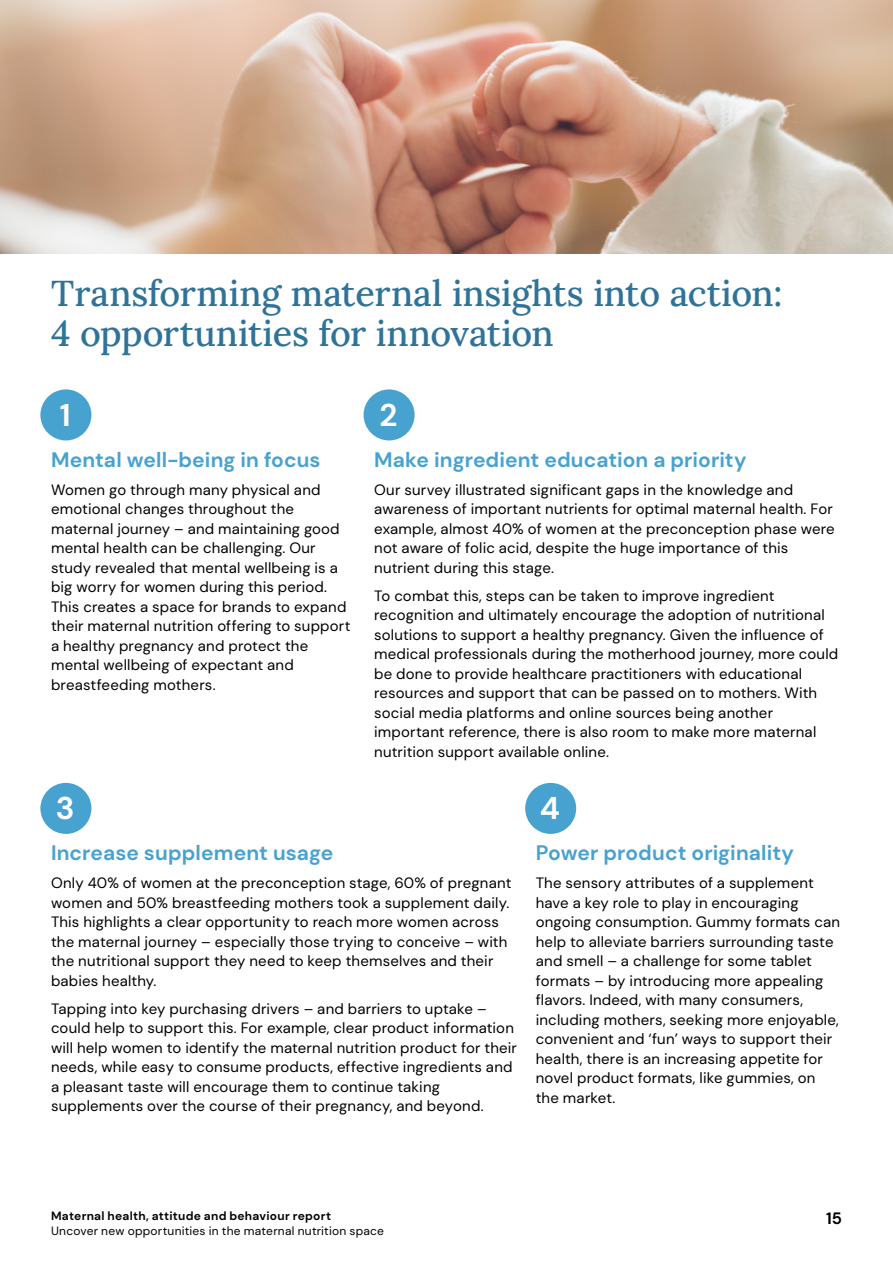
<style>
.page{position:relative;width:893px;height:1263px;background:#fff}
.page>*{position:absolute;margin:0;border:0;box-sizing:border-box;transform-origin:0 0}
.t1{font:500 36px/40.5px "Lora";letter-spacing:-.005em;color:#307398}
.t2{font:700 31.5px "DM Sans";color:#fff}
.t3{font:700 21px "DM Sans";letter-spacing:.005em;color:#48a2d0}
.t4{font:700 16.5px "DM Sans";color:#000}
.t5{font:15px/19.5px "DM Sans";letter-spacing:.01em;color:#000}
.t6{font:12px "DM Sans";letter-spacing:.02em;color:#000}
.t7{font:700 12px "DM Sans";letter-spacing:.025em;color:#000}
</style>
<div class="page">
<img style="left:0;top:0;width:893px;height:253px">
<div style="left:364px;top:389px;width:51px;height:51px;background:#48a2d0;border-radius:50%"></div>
<div style="left:40px;top:389px;width:51px;height:51px;background:#48a2d0;border-radius:50%"></div>
<div style="left:40px;top:783px;width:51px;height:51px;background:#48a2d0;border-radius:50%"></div>
<div style="left:525px;top:783px;width:51px;height:51px;background:#48a2d0;border-radius:50%"></div>
<h1 class="t1" style="left:51px;top:270px;width:733px">Transforming maternal insights into action:<br>4 opportunities for innovation</h1>
<h2 class="t2" style="left:60px;top:395px;width:12px">1</h2>
<h2 class="t2" style="left:379px;top:395px;width:19px">2</h2>
<h3 class="t3" style="left:51px;top:446px;width:271px">Mental well-being in focus</h3>
<p class="t5" style="left:51px;top:480px;width:301px">Women go through many physical and emotional changes throughout the maternal journey – and maintaining good mental health can be challenging. Our study revealed that mental wellbeing is a big worry for women during this period.<br>This creates a space for brands to expand their maternal nutrition offering to support a healthy pregnancy and protect the mental wellbeing of expectant and breastfeeding mothers.</p>
<h3 class="t3" style="left:374px;top:446px;width:374px">Make ingredient education a priority</h3>
<p class="t5" style="left:374px;top:480px;width:462px">Our survey illustrated significant gaps in the knowledge and awareness of important nutrients for optimal maternal health. For example, almost 40% of women at the preconception phase were not aware of folic acid, despite the huge importance of this nutrient during this stage.</p>
<p class="t5" style="left:374px;top:586px;width:466px">To combat this, steps can be taken to improve ingredient recognition and ultimately encourage the adoption of nutritional solutions to support a healthy pregnancy. Given the influence of medical professionals during the motherhood journey, more could be done to provide healthcare practitioners with educational resources and support that can be passed on to mothers. With social media platforms and online sources being another important reference, there is also room to make more maternal nutrition support available online.</p>
<h2 class="t2" style="left:56px;top:789px;width:20px">3</h2>
<h2 class="t2" style="left:540px;top:789px;width:22px">4</h2>
<h3 class="t3" style="left:51px;top:840px;width:284px">Increase supplement usage</h3>
<p class="t5" style="left:51px;top:873px;width:462px">Only 40% of women at the preconception stage, 60% of pregnant women and 50% breastfeeding mothers took a supplement daily.<br>This highlights a clear opportunity to reach more women across the maternal journey – especially those trying to conceive – with the nutritional support they need to keep themselves and their babies healthy.</p>
<p class="t5" style="left:51px;top:999px;width:467px">Tapping into key purchasing drivers – and barriers to uptake – could help to support this. For example, clear product information will help women to identify the maternal nutrition product for their needs, while easy to consume products, effective ingredients and a pleasant taste will encourage them to continue taking supplements over the course of their pregnancy, and beyond.</p>
<h3 class="t3" style="left:536px;top:840px;width:260px">Power product originality</h3>
<p class="t5" style="left:536px;top:873px;width:306px">The sensory attributes of a supplement have a key role to play in encouraging ongoing consumption. Gummy formats can help to alleviate barriers surrounding taste and smell – a challenge for some tablet formats – by introducing more appealing flavors. Indeed, with many consumers, including mothers, seeking more enjoyable, convenient and ‘fun’ ways to support their health, there is an increasing appetite for novel product formats, like gummies, on the market.</p>
<p class="t7" style="left:51px;top:1208px;width:282px">Maternal health, attitude and behaviour report</p>
<p class="t4" style="left:826px;top:1208px;width:17px">15</p>
<p class="t6" style="left:51px;top:1223px;width:335px">Uncover new opportunities in the maternal nutrition space</p>
</div>
